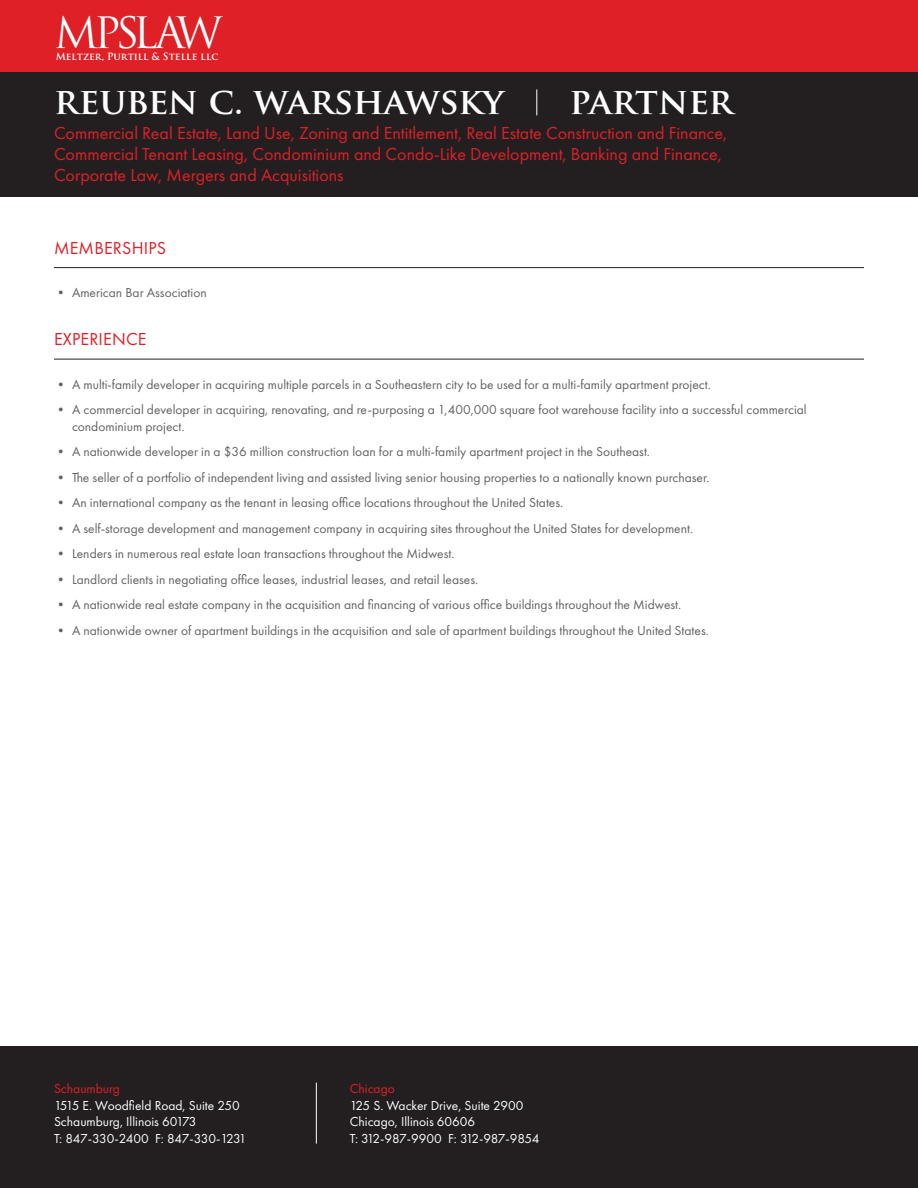
<style>
.page{position:relative;width:918px;height:1188px;background:#fff}
.page>*{position:absolute;margin:0;border:0;box-sizing:border-box;transform-origin:0 0}
.t1{font:42.15px "Trajan Pro";letter-spacing:-.115em;color:#fff}
.t2{font:700 36px "Trajan Pro";letter-spacing:-.015em;color:#fff}
.t3{font:18px/21px "Futura PT";color:#df2027}
.t4{font:13.5px/16.5px "Futura PT";color:#636366}
.t5{font:13.5px "Futura PT";color:#fff}
.t6{font:13.5px "Futura PT";letter-spacing:-.025em;color:#fff}
.t7{font:13.5px "Futura PT";letter-spacing:-.03em;color:#fff}
.t8{font:13.5px "Futura PT";color:#df2027}
.t9{font:700 9.75px "Trajan Pro";color:#fff}
</style>
<div class="page">
<div style="left:0;top:0;width:918px;height:72px;background:#df2027"></div>
<hr style="left:54px;top:267px;width:810px;height:1px;background:#231f20">
<hr style="left:54px;top:359px;width:810px;height:1px;background:#231f20">
<div style="left:0;top:1047px;width:918px;height:141px;background:#231f20"></div>
<hr style="left:316px;top:1083px;width:1px;height:61px;background:#fff">
<div style="left:0;top:72px;width:918px;height:124px;background:#231f20"></div>
<svg style="left:536px;top:89px;width:1px;height:26px"></svg>
<p class="t1" style="left:54px;top:6px;width:132px">MPSLA</p>
<p class="t9" style="left:56px;top:51px;width:164px">Meltzer, Purtill &amp; Stelle llc</p>
<p class="t1" style="left:176px;top:6px;width:48px">W</p>
<p class="t2" style="left:54px;top:78px;width:452px">reuben c. warshawsky</p>
<p class="t2" style="left:570px;top:78px;width:165px">partner</p>
<p class="t3" style="left:54px;top:123px;width:675px">Commercial Real Estate, Land Use, Zoning and Entitlement, Real Estate Construction and Finance,<br>Commercial Tenant Leasing, Condominium and Condo-Like Development, Banking and Finance,<br>Corporate Law, Mergers and Acquisitions</p>
<p class="t3" style="left:54px;top:237px;width:113px">MEMBERSHIPS</p>
<p class="t4" style="left:54px;top:284px;width:154px">• American Bar Association</p>
<p class="t3" style="left:54px;top:329px;width:94px">EXPERIENCE</p>
<p class="t4" style="left:54px;top:376px;width:658px">• A multi-family developer in acquiring multiple parcels in a Southeastern city to be used for a multi-family apartment project.</p>
<p class="t4" style="left:72px;top:401px;width:736px;text-indent:-18px">• A commercial developer in acquiring, renovating, and re-purposing a 1,400,000 square foot warehouse facility into a successful commercial condominium project.</p>
<p class="t4" style="left:54px;top:443px;width:598px">• A nationwide developer in a $36 million construction loan for a multi-family apartment project in the Southeast.</p>
<p class="t4" style="left:54px;top:469px;width:657px">• The seller of a portfolio of independent living and assisted living senior housing properties to a nationally known purchaser.</p>
<p class="t4" style="left:54px;top:494px;width:511px">• An international company as the tenant in leasing office locations throughout the United States.</p>
<p class="t4" style="left:54px;top:520px;width:641px">• A self-storage development and management company in acquiring sites throughout the United States for development.</p>
<p class="t4" style="left:54px;top:545px;width:402px">• Lenders in numerous real estate loan transactions throughout the Midwest.</p>
<p class="t4" style="left:54px;top:571px;width:426px">• Landlord clients in negotiating office leases, industrial leases, and retail leases.</p>
<p class="t4" style="left:54px;top:596px;width:629px">• A nationwide real estate company in the acquisition and financing of various office buildings throughout the Midwest.</p>
<p class="t4" style="left:54px;top:622px;width:656px">• A nationwide owner of apartment buildings in the acquisition and sale of apartment buildings throughout the United States.</p>
<p class="t8" style="left:54px;top:1080px;width:68px">Schaumburg</p>
<p class="t5" style="left:54px;top:1097px;width:187px">1515 E. Woodfield Road, Suite 250</p>
<p class="t5" style="left:54px;top:1113px;width:144px">Schaumburg, Illinois 60173</p>
<p class="t6" style="left:54px;top:1130px;width:194px">T: 847-330-2400 F: 847-330-1231</p>
<p class="t8" style="left:350px;top:1080px;width:47px">Chicago</p>
<p class="t5" style="left:350px;top:1097px;width:175px">125 S. Wacker Drive, Suite 2900</p>
<p class="t5" style="left:350px;top:1113px;width:127px">Chicago, Illinois 60606</p>
<p class="t7" style="left:350px;top:1130px;width:191px">T: 312-987-9900 F: 312-987-9854</p>
</div>
